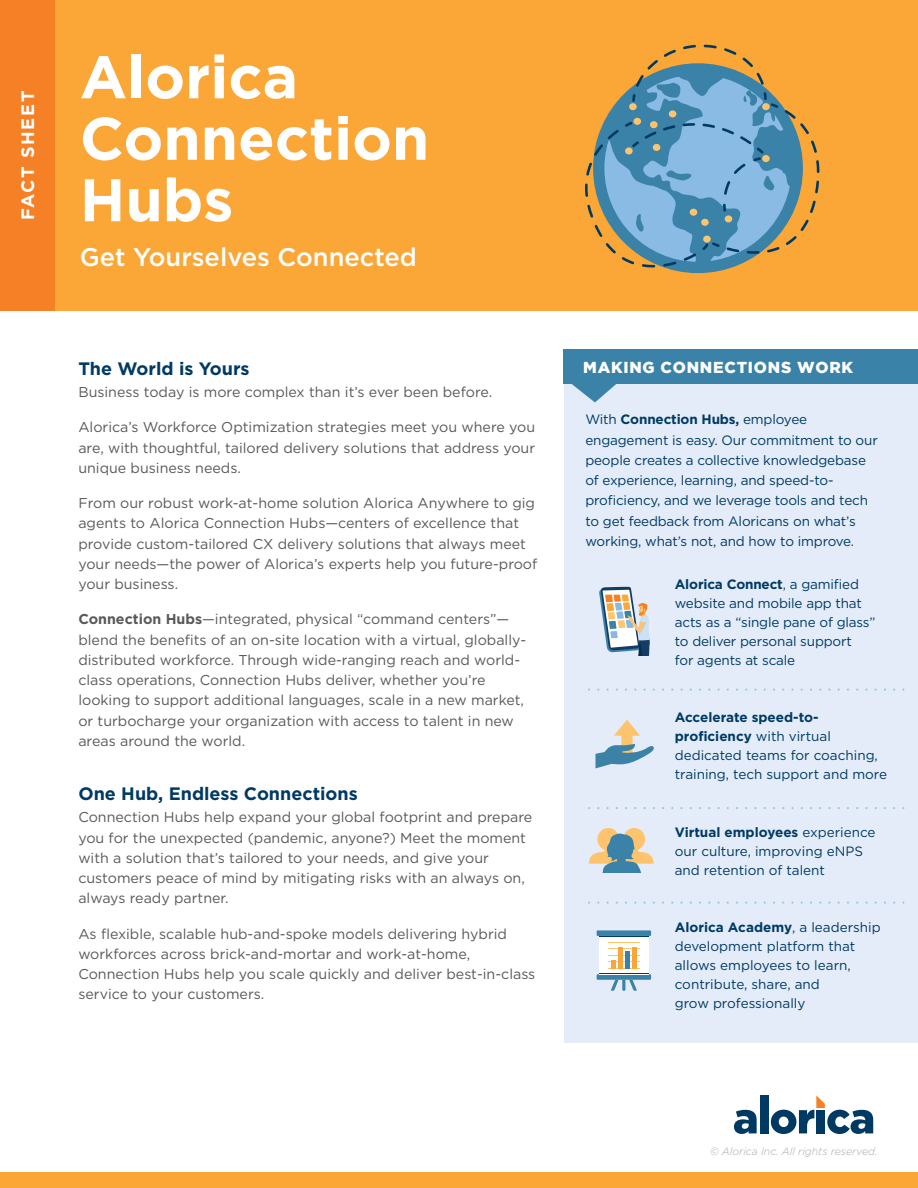
<style>
.page{position:relative;width:918px;height:1188px;background:#fff}
.page>*{position:absolute;margin:0;border:0;box-sizing:border-box;transform-origin:0 0}
.t1{font:700 60px/61.5px "Gotham";color:#fff}
.t2{font:500 25.5px "Gotham";color:#fff}
.t3{font:700 18px "Gotham";color:#003a63}
.t4{font:700 18px "Gotham";letter-spacing:.09em;color:#fff}
.t5{font:900 15.9px "Gotham";letter-spacing:.05em;color:#fff}
.t6{font:14.25px/20.2px "Gotham";color:#58595b}
.t7{font:13.5px/19px "Gotham";letter-spacing:-.01em;color:#003a63}
.t8{font:italic 300 10.5px "Gotham";color:#a5a8aa}
.s1{font-weight:700}
</style>
<div class="page">
<div style="left:564px;top:351px;width:354px;height:692px;background:#e3ecf8"></div>
<div style="left:0;top:0;width:918px;height:310px;background:#faa737"></div>
<div style="left:0;top:0;width:54px;height:310px;background:#f58025"></div>
<svg style="left:734px;top:1110px;width:23px;height:24px"></svg>
<div style="left:760px;top:1095px;width:8px;height:39px;background:#003a63"></div>
<svg style="left:771px;top:1095px;width:102px;height:39px"></svg>
<div style="left:0;top:1173px;width:918px;height:15px;background:#faa737"></div>
<div style="left:564px;top:350px;width:354px;height:34px;background:#3a82a7"></div>
<svg style="left:572px;top:384px;width:44px;height:18px"></svg>
<svg style="left:589px;top:828px;width:65px;height:44px"></svg>
<svg style="left:598px;top:689px;width:306px;height:2px"></svg>
<svg style="left:598px;top:807px;width:306px;height:2px"></svg>
<svg style="left:598px;top:902px;width:306px;height:2px"></svg>
<svg style="left:585px;top:45px;width:234px;height:224px"></svg>
<svg style="left:599px;top:587px;width:51px;height:68px"></svg>
<div style="left:597px;top:930px;width:54px;height:6px;background:#3a82a7"></div>
<div style="left:597px;top:974px;width:54px;height:6px;background:#3a82a7"></div>
<div style="left:599px;top:936px;width:49px;height:38px;background:#fff"></div>
<svg style="left:611px;top:980px;width:26px;height:11px"></svg>
<hr style="left:608px;top:942px;width:32px;height:1px;background:#fec46d">
<hr style="left:608px;top:949px;width:32px;height:1px;background:#fec46d">
<hr style="left:608px;top:955px;width:32px;height:1px;background:#fec46d">
<hr style="left:608px;top:961px;width:32px;height:1px;background:#fec46d">
<hr style="left:608px;top:968px;width:32px;height:1px;background:#fec46d">
<div style="left:618px;top:947px;width:5px;height:22px;background:#faa638"></div>
<div style="left:625px;top:951px;width:5px;height:18px;background:#3a82a7"></div>
<hr style="left:632px;top:948px;width:4px;height:21px;background:#faa638">
<div style="left:611px;top:960px;width:5px;height:9px;background:#faa638"></div>
<hr style="left:599px;top:973px;width:49px;height:1px;background:#003a63">
<hr style="left:599px;top:936px;width:49px;height:1px;background:#003a63">
<svg style="left:596px;top:720px;width:58px;height:48px"></svg>
<p class="t4" style="left:16px;top:220px;width:131px;rotate:-90deg">FACT SHEET</p>
<h1 class="t1" style="left:80px;top:46px;width:351px">Alorica<br>Connection<br>Hubs</h1>
<h2 class="t2" style="left:80px;top:241px;width:339px">Get Yourselves Connected</h2>
<p class="t3" style="left:78px;top:356px;width:173px">The World is Yours</p>
<p class="t6" style="left:78px;top:382px;width:415px">Business today is more complex than it’s ever been before.</p>
<p class="t6" style="left:78px;top:417px;width:458px;text-align:justify">Alorica’s Workforce Optimization strategies meet you where you are, with thoughtful, tailored delivery solutions that address your unique business needs.</p>
<p class="t6" style="left:78px;top:493px;width:461px">From our robust work-at-home solution Alorica Anywhere to gig agents to Alorica Connection Hubs—centers of excellence that provide custom-tailored CX delivery solutions that always meet your needs—the power of Alorica’s experts help you future-proof your business.</p>
<p class="t6" style="left:78px;top:609px;width:449px"><span class="s1">Connection Hubs</span>—integrated, physical “command centers”— blend the benefits of an on-site location with a virtual, globally&shy;distributed workforce. Through wide-ranging reach and world&shy;class operations, Connection Hubs deliver, whether you’re looking to support additional languages, scale in a new market, or turbocharge your organization with access to talent in new areas around the world.</p>
<p class="t3" style="left:78px;top:782px;width:281px">One Hub, Endless Connections</p>
<p class="t6" style="left:78px;top:807px;width:455px">Connection Hubs help expand your global footprint and prepare you for the unexpected (pandemic, anyone?) Meet the moment with a solution that’s tailored to your needs, and give your customers peace of mind by mitigating risks with an always on, always ready partner.</p>
<p class="t6" style="left:78px;top:923px;width:459px">As flexible, scalable hub-and-spoke models delivering hybrid workforces across brick-and-mortar and work-at-home, Connection Hubs help you scale quickly and deliver best-in-class service to your customers.</p>
<p class="t5" style="left:583px;top:358px;width:271px">MAKING CONNECTIONS WORK</p>
<p class="t7" style="left:585px;top:409px;width:294px;line-height:20.2px">With <span class="s1">Connection Hubs,</span> employee engagement is easy. Our commitment to our people creates a collective knowledgebase of experience, learning, and speed-to&shy;proficiency, and we leverage tools and tech to get feedback from Aloricans on what’s working, what’s not, and how to improve.</p>
<p class="t7" style="left:675px;top:574px;width:202px"><span class="s1">Alorica Connect</span>, a gamified website and mobile app that acts as a “single pane of glass” to deliver personal support<br>for agents at scale</p>
<p class="t7" style="left:675px;top:708px;width:214px"><span class="s1">Accelerate speed-to&shy;proficiency</span> with virtual dedicated teams for coaching, training, tech support and more</p>
<p class="t7" style="left:675px;top:822px;width:202px"><span class="s1">Virtual employees</span> experience our culture, improving eNPS and retention of talent</p>
<p class="t7" style="left:675px;top:917px;width:207px"><span class="s1">Alorica Academy</span>, a leadership development platform that allows employees to learn, contribute, share, and<br>grow professionally</p>
<p class="t8" style="left:710px;top:1144px;width:169px">© Alorica Inc. All rights reserved.</p>
</div>
